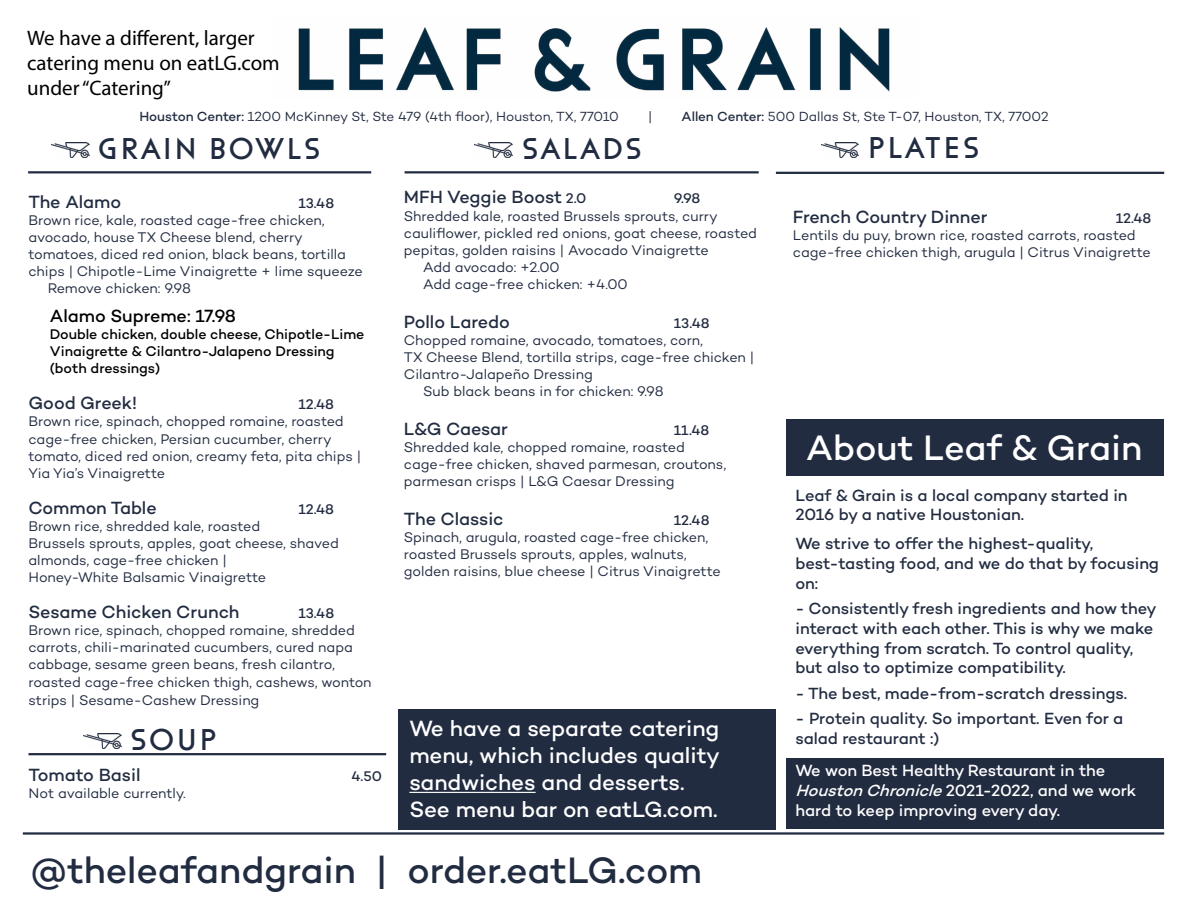
<style>
.page{position:relative;width:1188px;height:918px;background:#fff}
.page>*{position:absolute;margin:0;border:0;box-sizing:border-box;transform-origin:0 0}
.t1{font:500 37.5px "Campton";letter-spacing:-.005em;color:#222c41}
.t2{font:500 36px "Campton";color:#fff}
.t3{font:30px "Funkis";color:#222c41}
.t4{font:500 22.5px/27px "Campton";letter-spacing:-.005em;color:#fff}
.t5{font:21px/25.2px "Myriad Pro";color:#000}
.t6{font:500 18px "Campton";letter-spacing:-.005em;color:#222c41}
.t7{font:500 18px "Campton";letter-spacing:-.005em;color:#000}
.t8{font:500 16.5px/19.8px "Campton";letter-spacing:-.005em;color:#222c41}
.t9{font:500 16.5px/19.8px "Campton";letter-spacing:-.01em;color:#fff}
.t10{font:14.25px/17.1px "Campton";letter-spacing:-.005em;color:#222c41}
.t11{font:500 14.25px/17.1px "Campton";letter-spacing:-.005em;color:#000}
.t12{font:500 14.25px "Campton";color:#222c41}
.t13{font:13.5px "Campton";letter-spacing:-.005em;color:#222c41}
.s1{font-weight:500}
.s2{font-size:14.25px}
.s3{font-style:italic}
</style>
<div class="page">
<div style="left:787px;top:759px;width:377px;height:70px;background:#222c41"></div>
<div style="left:398px;top:709px;width:378px;height:121px;background:#222c41"></div>
<img style="left:51px;top:142px;width:38px;height:15px">
<hr style="left:28px;top:171px;width:343px;height:2px;background:#222c41">
<hr style="left:23px;top:832px;width:1141px;height:3px;background:#222c41">
<hr style="left:405px;top:171px;width:354px;height:2px;background:#222c41">
<img style="left:474px;top:142px;width:38px;height:15px">
<img style="left:298px;top:27px;width:592px;height:65px">
<img style="left:821px;top:143px;width:38px;height:15px">
<hr style="left:776px;top:172px;width:388px;height:2px;background:#222c41">
<img style="left:84px;top:734px;width:37px;height:15px">
<hr style="left:409px;top:792px;width:127px;height:1px;background:#fff">
<hr style="left:28px;top:753px;width:358px;height:2px;background:#222c41">
<div style="left:787px;top:419px;width:377px;height:56px;background:#222c41"></div>
<h3 class="t5" style="left:27px;top:25px;width:254px">We have a different, larger catering menu on eatLG.com under “Catering”</h3>
<p class="t13" style="left:139px;top:108px;width:481px"><span class="s1">Houston Center:</span> 1200 McKinney St, Ste 479 (4th floor), Houston, TX, 77010</p>
<p class="t13" style="left:648px;top:108px;width:6px">|</p>
<p class="t13" style="left:682px;top:108px;width:369px"><span class="s1">Allen Center:</span> 500 Dallas St, Ste T-07, Houston, TX, 77002</p>
<h3 class="t3" style="left:97px;top:132px;width:226px">GRAIN BOWLS</h3>
<h3 class="t3" style="left:521px;top:132px;width:124px">SALADS</h3>
<p class="t6" style="left:28px;top:190px;width:94px">The Alamo</p>
<p class="t12" style="left:298px;top:194px;width:37px">13.48</p>
<p class="t10" style="left:29px;top:211px;width:298px">Brown rice, kale, roasted cage-free chicken,</p>
<p class="t10" style="left:29px;top:228px;width:276px">avocado, house TX Cheese blend, cherry</p>
<p class="t10" style="left:29px;top:245px;width:319px">tomatoes, diced red onion, black beans, tortilla</p>
<p class="t10" style="left:29px;top:262px;width:336px">chips | Chipotle-Lime Vinaigrette + lime squeeze</p>
<p class="t10" style="left:48px;top:280px;width:145px">Remove chicken: 9.98</p>
<p class="t7" style="left:50px;top:304px;width:188px">Alamo Supreme: 17.98</p>
<p class="t11" style="left:50px;top:325px;width:316px">Double chicken, double cheese, Chipotle-Lime<br>Vinaigrette &amp; Cilantro-Jalapeno Dressing (both dressings)</p>
<p class="t6" style="left:28px;top:392px;width:110px">Good Greek!</p>
<p class="t12" style="left:299px;top:395px;width:37px">12.48</p>
<p class="t10" style="left:29px;top:413px;width:334px">Brown rice, spinach, chopped romaine, roasted cage-free chicken, Persian cucumber, cherry tomato, diced red onion, creamy feta, pita chips | Yia Yia’s Vinaigrette</p>
<p class="t6" style="left:28px;top:496px;width:130px">Common Table</p>
<p class="t12" style="left:299px;top:500px;width:37px">12.48</p>
<p class="t10" style="left:29px;top:517px;width:312px">Brown rice, shredded kale, roasted<br>Brussels sprouts, apples, goat cheese, shaved almonds, cage-free chicken |<br>Honey-White Balsamic Vinaigrette</p>
<p class="t6" style="left:28px;top:601px;width:213px">Sesame Chicken Crunch</p>
<p class="t12" style="left:298px;top:604px;width:37px">13.48</p>
<p class="t10" style="left:29px;top:621px;width:345px">Brown rice, spinach, chopped romaine, shredded carrots, chili-marinated cucumbers, cured napa cabbage, sesame green beans, fresh cilantro, roasted cage-free chicken thigh, cashews, wonton strips | Sesame-Cashew Dressing</p>
<h3 class="t3" style="left:129px;top:724px;width:90px">SOUP</h3>
<p class="t6" style="left:29px;top:764px;width:113px">Tomato Basil</p>
<p class="t12" style="left:351px;top:767px;width:32px">4.50</p>
<p class="t10" style="left:29px;top:785px;width:159px">Not available currently.</p>
<p class="t6" style="left:404px;top:186px;width:184px">MFH Veggie Boost <span class="s2">2.0</span></p>
<p class="t12" style="left:674px;top:190px;width:28px">9.98</p>
<p class="t10" style="left:404px;top:207px;width:315px">Shredded kale, roasted Brussels sprouts, curry</p>
<p class="t10" style="left:404px;top:224px;width:355px">cauliflower, pickled red onions, goat cheese, roasted</p>
<p class="t10" style="left:404px;top:241px;width:306px">pepitas, golden raisins | Avocado Vinaigrette</p>
<p class="t10" style="left:423px;top:258px;width:138px">Add avocado: +2.00</p>
<p class="t10" style="left:423px;top:275px;width:206px">Add cage-free chicken: +4.00</p>
<p class="t6" style="left:404px;top:310px;width:107px">Pollo Laredo</p>
<p class="t12" style="left:674px;top:314px;width:37px">13.48</p>
<p class="t10" style="left:404px;top:331px;width:301px">Chopped romaine, avocado, tomatoes, corn,</p>
<p class="t10" style="left:404px;top:348px;width:352px">TX Cheese Blend, tortilla strips, cage-free chicken |</p>
<p class="t10" style="left:404px;top:365px;width:190px">Cilantro-Jalapeño Dressing</p>
<p class="t10" style="left:423px;top:382px;width:242px">Sub black beans in for chicken: 9.98</p>
<p class="t6" style="left:404px;top:417px;width:106px">L&amp;G Caesar</p>
<p class="t12" style="left:674px;top:421px;width:37px">11.48</p>
<p class="t10" style="left:404px;top:438px;width:324px">Shredded kale, chopped romaine, roasted cage-free chicken, shaved parmesan, croutons, parmesan crisps | L&amp;G Caesar Dressing</p>
<p class="t6" style="left:404px;top:507px;width:101px">The Classic</p>
<p class="t12" style="left:674px;top:511px;width:37px">12.48</p>
<p class="t10" style="left:404px;top:528px;width:318px">Spinach, arugula, roasted cage-free chicken, roasted Brussels sprouts, apples, walnuts, golden raisins, blue cheese | Citrus Vinaigrette</p>
<h3 class="t4" style="left:409px;top:714px;width:312px">We have a separate catering menu, which includes quality sandwiches and desserts.<br>See menu bar on eatLG.com.</h3>
<h1 class="t1" style="left:30px;top:847px;width:673px">@theleafandgrain | order.eatLG.com</h1>
<h3 class="t3" style="left:866px;top:132px;width:116px">PLATES</h3>
<p class="t6" style="left:793px;top:205px;width:196px">French Country Dinner</p>
<p class="t12" style="left:1116px;top:209px;width:37px">12.48</p>
<p class="t10" style="left:793px;top:226px;width:359px">Lentils du puy, brown rice, roasted carrots, roasted cage-free chicken thigh, arugula | Citrus Vinaigrette</p>
<h2 class="t2" style="left:806px;top:425px;width:338px">About Leaf &amp; Grain</h2>
<p class="t8" style="left:795px;top:485px;width:334px">Leaf &amp; Grain is a local company started in<br>2016 by a native Houstonian.</p>
<p class="t8" style="left:795px;top:533px;width:365px">We strive to offer the highest-quality, best-tasting food, and we do that by focusing on:</p>
<p class="t8" style="left:795px;top:598px;width:363px">- Consistently fresh ingredients and how they interact with each other. This is why we make everything from scratch. To control quality, but also to optimize compatibility.</p>
<p class="t8" style="left:795px;top:683px;width:333px">- The best, made-from-scratch dressings.</p>
<p class="t8" style="left:795px;top:708px;width:329px">- Protein quality. So important. Even for a salad restaurant :)</p>
<p class="t9" style="left:795px;top:760px;width:342px">We won Best Healthy Restaurant in the<br><span class="s3">HoustonChronicle</span>2021-2022, and we work hard to keep improving every day.</p>
</div>
